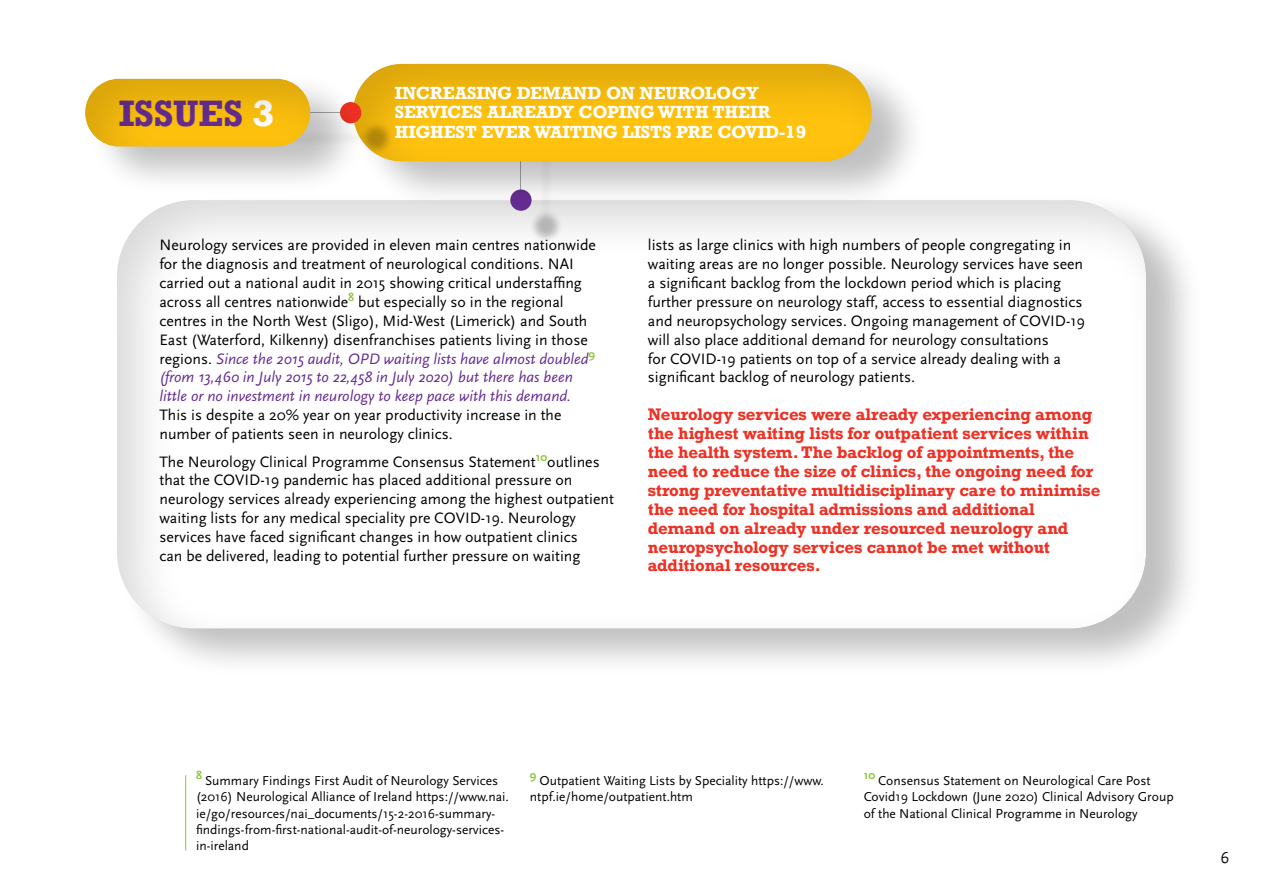
<style>
.page{position:relative;width:1263px;height:893px;background:#fff}
.page>*{position:absolute;margin:0;border:0;box-sizing:border-box;transform-origin:0 0}
.t1{font:700 34.5px "Rockwell";color:#662d91}
.t2{font:700 16.5px/19.8px "Rockwell";color:#fff}
.t3{font:16.5px "Scala Sans";color:#000}
.t4{font:15.75px/18.9px "Scala Sans";color:#000}
.t5{font:700 15.75px/18.9px "Rockwell";letter-spacing:-.01em;color:#ee3124}
.t6{font:13.5px/16.2px "Scala Sans";color:#000}
.s1{color:#fff}
.s2{font-style:italic;color:#662d91}
</style>
<div class="page">
<div style="left:118px;top:193px;width:1086px;height:485px;background:#000;opacity:.25"></div>
<div style="left:114px;top:199px;width:1032px;height:431px;background:#000;opacity:.15"></div>
<div style="left:529px;top:91px;width:35px;height:152px;background:#000;opacity:.25"></div>
<div style="left:355px;top:57px;width:574px;height:154px;background:#000;opacity:.25"></div>
<div style="left:350px;top:63px;width:522px;height:101px;background:#000;opacity:.15"></div>
<div style="left:282px;top:121px;width:112px;height:35px;background:#000;opacity:.25"></div>
<div style="left:88px;top:72px;width:279px;height:124px;background:#000;opacity:.25"></div>
<div style="left:83px;top:77px;width:253px;height:71px;background:#000;opacity:.15"></div>
<hr style="left:185px;top:775px;width:1px;height:75px;background:#8dc63f">
<h1 class="t1" style="left:119px;top:91px;width:157px">ISSUES <span class="s1">3</span></h1>
<p class="t2" style="left:395px;top:82px;width:413px">INCREASING DEMAND ON NEUROLOGY<br>SERVICES ALREADY COPING WITH THEIR<br>HIGHEST EVER WAITING LISTS PRE COVID-19</p>
<p class="t4" style="left:159px;top:236px;width:438px">Neurology services are provided in eleven main centres nationwide for the diagnosis and treatment of neurological conditions. NAI carried out a national audit in 2015 showing critical understaffing across all centres nationwide<sup>8</sup> but especially so in the regional centres in the North West (Sligo), Mid-West (Limerick) and South East (Waterford, Kilkenny) disenfranchises patients living in those regions. <span class="s2">Since the 2015 audit, OPD waiting lists have almost doubled</span><sup>9 </sup><span class="s2">(from 13,460 in July 2015 to 22,458 in July 2020) but there has been little or no investment in neurology to keep pace with this demand.</span></p>
<p class="t4" style="left:159px;top:406px;width:403px">This is despite a 20% year on year productivity increase in the number of patients seen in neurology clinics.</p>
<p class="t4" style="left:159px;top:452px;width:456px">The Neurology Clinical Programme Consensus Statement<sup>10</sup>outlines that the COVID-19 pandemic has placed additional pressure on neurology services already experiencing among the highest outpatient waiting lists for any medical speciality pre COVID-19. Neurology services have faced significant changes in how outpatient clinics<br>can be delivered, leading to potential further pressure on waiting</p>
<p class="t4" style="left:648px;top:236px;width:439px">lists as large clinics with high numbers of people congregating in waiting areas are no longer possible. Neurology services have seen a significant backlog from the lockdown period which is placing further pressure on neurology staff, access to essential diagnostics and neuropsychology services. Ongoing management of COVID-19 will also place additional demand for neurology consultations<br>for COVID-19 patients on top of a service already dealing with a significant backlog of neurology patients.</p>
<p class="t5" style="left:648px;top:405px;width:454px">Neurology services were already experiencing among the highest waiting lists for outpatient services within the health system. The backlog of appointments, the need to reduce the size of clinics, the ongoing need for strong preventative multidisciplinary care to minimise the need for hospital admissions and additional demand on already under resourced neurology and neuropsychology services cannot be met without additional resources.</p>
<p class="t6" style="left:196px;top:773px;width:314px"><sup>8</sup> Summary Findings First Audit of Neurology Services (2016) Neurological Alliance of Ireland https://www.nai. ie/go/resources/nai_documents/15-2-2016-summary&shy;findings-from-first-national-audit-of-neurology-services&shy;in-ireland</p>
<p class="t6" style="left:530px;top:773px;width:295px"><sup>9</sup> Outpatient Waiting Lists by Speciality https://www. ntpf.ie/home/outpatient.htm</p>
<p class="t6" style="left:864px;top:773px;width:311px"><sup>10</sup> Consensus Statement on Neurological Care Post<br>Covid19 Lockdown (June 2020) Clinical Advisory Group of the National Clinical Programme in Neurology</p>
<p class="t3" style="left:1220px;top:848px;width:10px">6</p>
</div>
